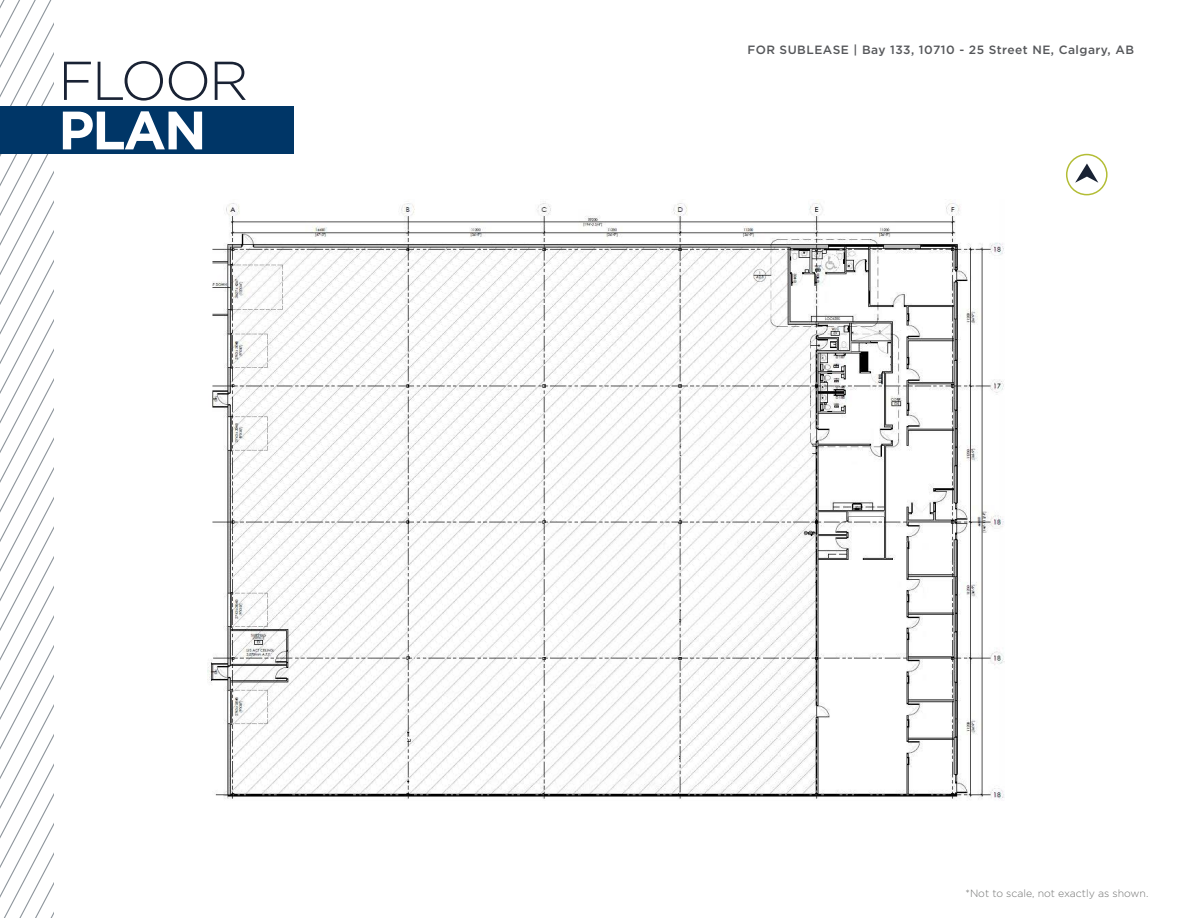
<style>
.page{position:relative;width:1188px;height:918px;background:#fff}
.page>*{position:absolute;margin:0;border:0;box-sizing:border-box;transform-origin:0 0}
.t1{font:300 54.6px "Gotham";letter-spacing:-.04em;color:#192234}
.t2{font:700 54px "Gotham";color:#fff}
.t3{font:500 12px "Gotham";letter-spacing:.04em;color:#55575a}
.t4{font:300 10.5px "Gotham";color:#717271}
</style>
<div class="page">
<svg style="left:0;top:0;width:54px;height:918px"></svg>
<div style="left:0;top:106px;width:294px;height:48px;background:#003667"></div>
<div style="left:1066px;top:154px;width:42px;height:41px;border:2px solid #b3bd35;border-radius:50%"></div>
<svg style="left:1075px;top:164px;width:23px;height:19px"></svg>
<img style="left:207px;top:200px;width:798px;height:599px">
<p class="t1" style="left:58px;top:46px;width:192px">FLOOR</p>
<p class="t2" style="left:58px;top:94px;width:150px">PLAN</p>
<p class="t3" style="left:747px;top:42px;width:388px">FOR SUBLEASE | Bay 133, 10710 - 25 Street NE, Calgary, AB</p>
<p class="t4" style="left:966px;top:887px;width:184px">*Not to scale, not exactly as shown.</p>
</div>
